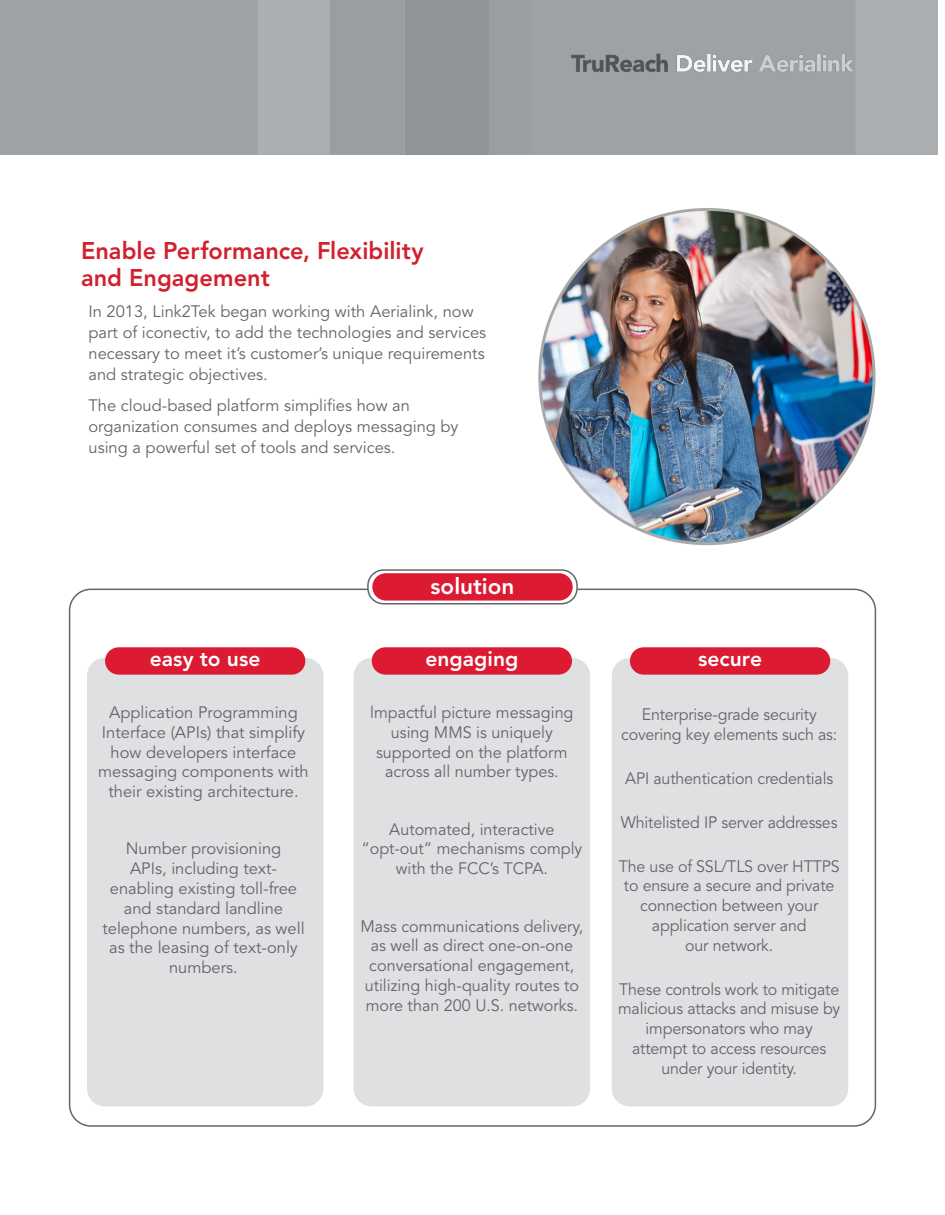
<style>
.page{position:relative;width:945px;height:1215px;background:#fff}
.page>*{position:absolute;margin:0;border:0;box-sizing:border-box;transform-origin:0 0}
.Section_Title{font:800 24px/27px "Avenir LT Std";color:#d2202f}
.Bullet_Headers{font:800 22.5px "Avenir LT Std";color:#fff}
.Bullet_Headers-2{font:800 21px "Avenir LT Std";letter-spacing:.005em;color:#fff}
.Body_Copy{font:16.5px/19.8px "Avenir LT Std";color:#646569;text-align:center}
.Bullet{font:16.5px/21px "Avenir LT Std";color:#646569}
</style>
<div class="page">
<div style="left:0;top:0;width:938px;height:155px;background:#acafb1"></div>
<div style="left:533px;top:0;width:322px;height:155px;background:#9ea2a5"></div>
<hr style="left:532px;top:0;width:1px;height:155px;background:#909497">
<svg style="left:0;top:0;width:532px;height:155px"></svg>
<div style="left:405px;top:0;width:84px;height:155px;background:#909497"></div>
<img style="left:540px;top:209px;width:334px;height:335px;border-radius:167px">
<div style="left:367px;top:569px;width:211px;height:35px;border:2px solid #646569;border-radius:16px"></div>
<div style="left:372px;top:573px;width:201px;height:28px;background:#dc1a32;border-radius:14px"></div>
<div style="left:87px;top:658px;width:236px;height:448px;background:#dfe0e1;border-radius:18px"></div>
<div style="left:105px;top:647px;width:200px;height:28px;background:#dc1a32;border-radius:14px"></div>
<div style="left:354px;top:658px;width:236px;height:448px;background:#dfe0e1;border-radius:18px"></div>
<div style="left:372px;top:647px;width:200px;height:28px;background:#dc1a32;border-radius:14px"></div>
<div style="left:612px;top:658px;width:236px;height:448px;background:#dfe0e1;border-radius:18px"></div>
<div style="left:630px;top:647px;width:200px;height:28px;background:#dc1a32;border-radius:14px"></div>
<img style="left:557px;top:36px;width:298px;height:55px">
<p class="Section_Title" style="left:81px;top:237px;width:344px">Enable Performance, Flexibility and Engagement</p>
<p class="Bullet" style="left:88px;top:302px;width:399px">In 2013, Link2Tek began working with Aerialink, now part of iconectiv, to add the technologies and services necessary to meet it’s customer’s unique requirements and strategic objectives.</p>
<p class="Bullet" style="left:88px;top:395px;width:372px">The cloud-based platform simplifies how an organization consumes and deploys messaging by using a powerful set of tools and services.</p>
<p class="Bullet_Headers" style="left:431px;top:573px;width:85px">solution</p>
<p class="Bullet_Headers-2" style="left:150px;top:646px;width:112px">easy to use</p>
<p class="Bullet_Headers-2" style="left:425px;top:646px;width:94px">engaging</p>
<p class="Bullet_Headers-2" style="left:698px;top:646px;width:66px">secure</p>
<p class="Body_Copy" style="left:621px;top:705px;width:218px">Enterprise-grade security covering key elements such as:</p>
<p class="Body_Copy" style="left:625px;top:769px;width:209px">API authentication credentials</p>
<p class="Body_Copy" style="left:621px;top:813px;width:218px">Whitelisted IP server addresses</p>
<p class="Body_Copy" style="left:619px;top:856px;width:222px">The use of SSL/TLS over HTTPS to ensure a secure and private connection between your application server and<br>our network.</p>
<p class="Body_Copy" style="left:618px;top:979px;width:224px">These controls work to mitigate malicious attacks and misuse by impersonators who may attempt to access resources under your identity.</p>
<p class="Body_Copy" style="left:370px;top:703px;width:205px">lmpactful picture messaging using MMS is uniquely supported on the platform across all number types.</p>
<p class="Body_Copy" style="left:98px;top:703px;width:212px">Application Programming<br>Interface (APIs) that simplify how developers interface messaging components with their existing architecture.</p>
<p class="Body_Copy" style="left:361px;top:820px;width:223px">Automated, interactive “opt-out” mechanisms comply with the FCC’s TCPA.</p>
<p class="Body_Copy" style="left:102px;top:839px;width:204px">Number provisioning<br>APIs, including text&shy;enabling existing toll-free and standard landline telephone numbers, as well as the leasing of text-only numbers.</p>
<p class="Body_Copy" style="left:360px;top:916px;width:224px">Mass communications delivery, as well as direct one-on-one conversational engagement, utilizing high-quality routes to more than 200 U.S. networks.</p>
</div>
